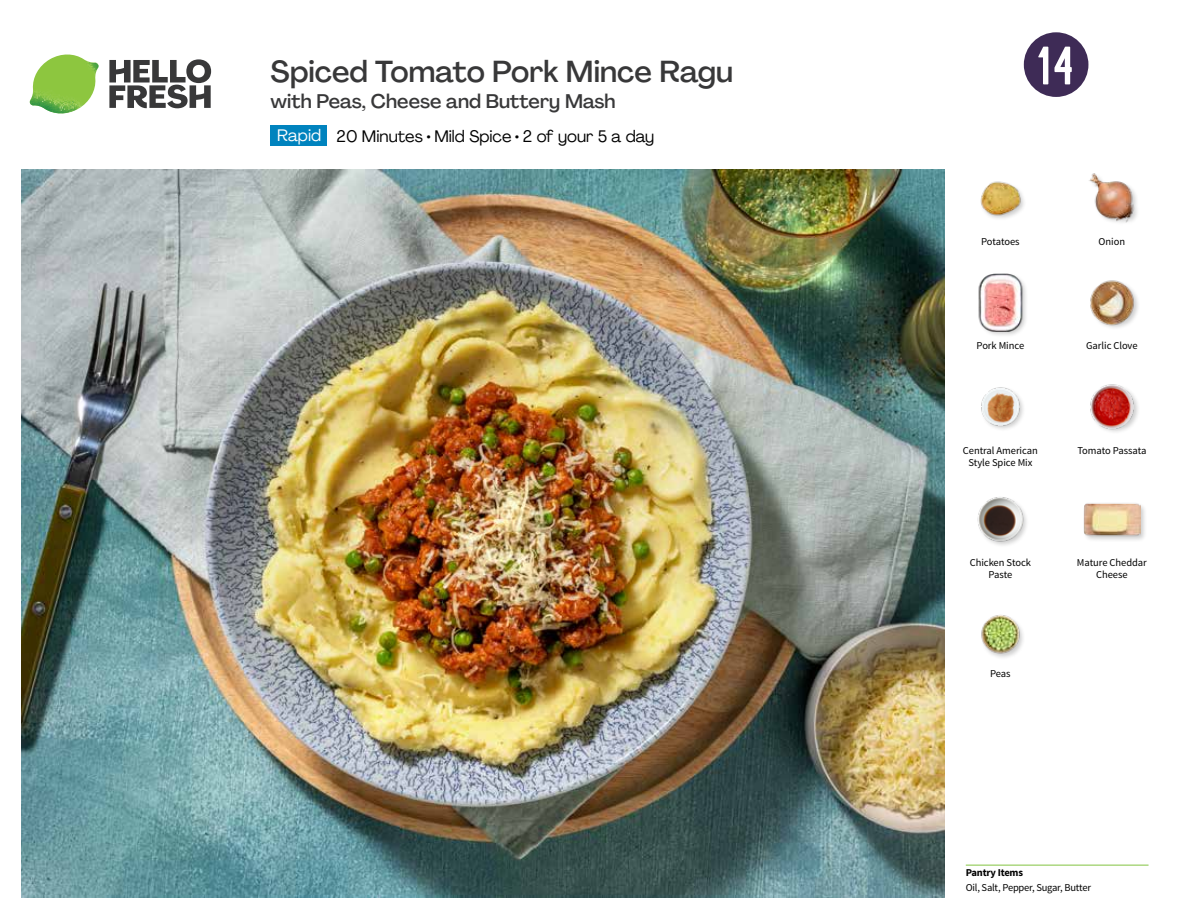
<style>
.page{position:relative;width:1188px;height:918px;background:#fff}
.page>*{position:absolute;margin:0;border:0;box-sizing:border-box;transform-origin:0 0}
.t1{font:54px "Kapra";color:#fff}
.t2{font:500 30px "Agrandir";color:#383839}
.t3{font:500 19.5px "Agrandir";color:#383839}
.t4{font:16.5px "Agrandir";color:#000}
.t5{font:16.5px "Agrandir";color:#fff}
.t6{font:10.5px/12px "Source Sans Pro";letter-spacing:-.005em;color:#000;text-align:center}
.t7{font:700 10.5px "Source Sans Pro";letter-spacing:-.02em;color:#000}
</style>
<div class="page">
<svg style="left:109px;top:59px;width:102px;height:49px"></svg>
<img style="left:30px;top:55px;width:69px;height:59px">
<img style="left:21px;top:170px;width:924px;height:728px">
<hr style="left:966px;top:865px;width:183px;height:1px;background:#82c341">
<div style="left:271px;top:126px;width:56px;height:20px;background:#0083be"></div>
<img style="left:981px;top:615px;width:42px;height:43px">
<img style="left:981px;top:387px;width:42px;height:42px">
<img style="left:977px;top:497px;width:50px;height:49px">
<div style="left:1083px;top:502px;width:64px;height:41px;background:#000;opacity:.2"></div>
<img style="left:1083px;top:502px;width:58px;height:41px">
<img style="left:1090px;top:384px;width:48px;height:48px">
<img style="left:980px;top:181px;width:44px;height:38px">
<div style="left:978px;top:273px;width:51px;height:65px;background:#000;opacity:.2"></div>
<img style="left:978px;top:274px;width:51px;height:57px">
<img style="left:1090px;top:280px;width:48px;height:48px">
<img style="left:1089px;top:173px;width:48px;height:50px">
<svg style="left:1023px;top:32px;width:66px;height:65px"></svg>
<h2 class="t2" style="left:271px;top:53px;width:464px">Spiced Tomato Pork Mince Ragu</h2>
<h3 class="t3" style="left:271px;top:89px;width:347px">with Peas, Cheese and Buttery Mash</h3>
<h3 class="t5" style="left:277px;top:125px;width:46px">Rapid</h3>
<h3 class="t4" style="left:337px;top:126px;width:319px">20 Minutes • Mild Spice • 2 of your 5 a day</h3>
<h1 class="t1" style="left:1038px;top:35px;width:37px">14</h1>
<p class="t6" style="left:981px;top:235px;width:40px">Potatoes</p>
<p class="t6" style="left:1099px;top:235px;width:28px">Onion</p>
<p class="t6" style="left:977px;top:340px;width:49px">Pork Mince</p>
<p class="t6" style="left:1086px;top:340px;width:53px">Garlic Clove</p>
<p class="t6" style="left:963px;top:445px;width:76px">Central American</p>
<p class="t6" style="left:1077px;top:445px;width:71px">Tomato Passata</p>
<p class="t6" style="left:968px;top:457px;width:66px">Style Spice Mix</p>
<p class="t6" style="left:970px;top:557px;width:63px">Chicken Stock<br>Paste</p>
<p class="t6" style="left:990px;top:668px;width:22px">Peas</p>
<p class="t6" style="left:1077px;top:557px;width:71px">Mature Cheddar<br>Cheese</p>
<p class="t7" style="left:966px;top:866px;width:59px">Pantry Items</p>
<p class="t6" style="left:966px;top:881px;width:127px">Oil, Salt, Pepper, Sugar, Butter</p>
</div>
